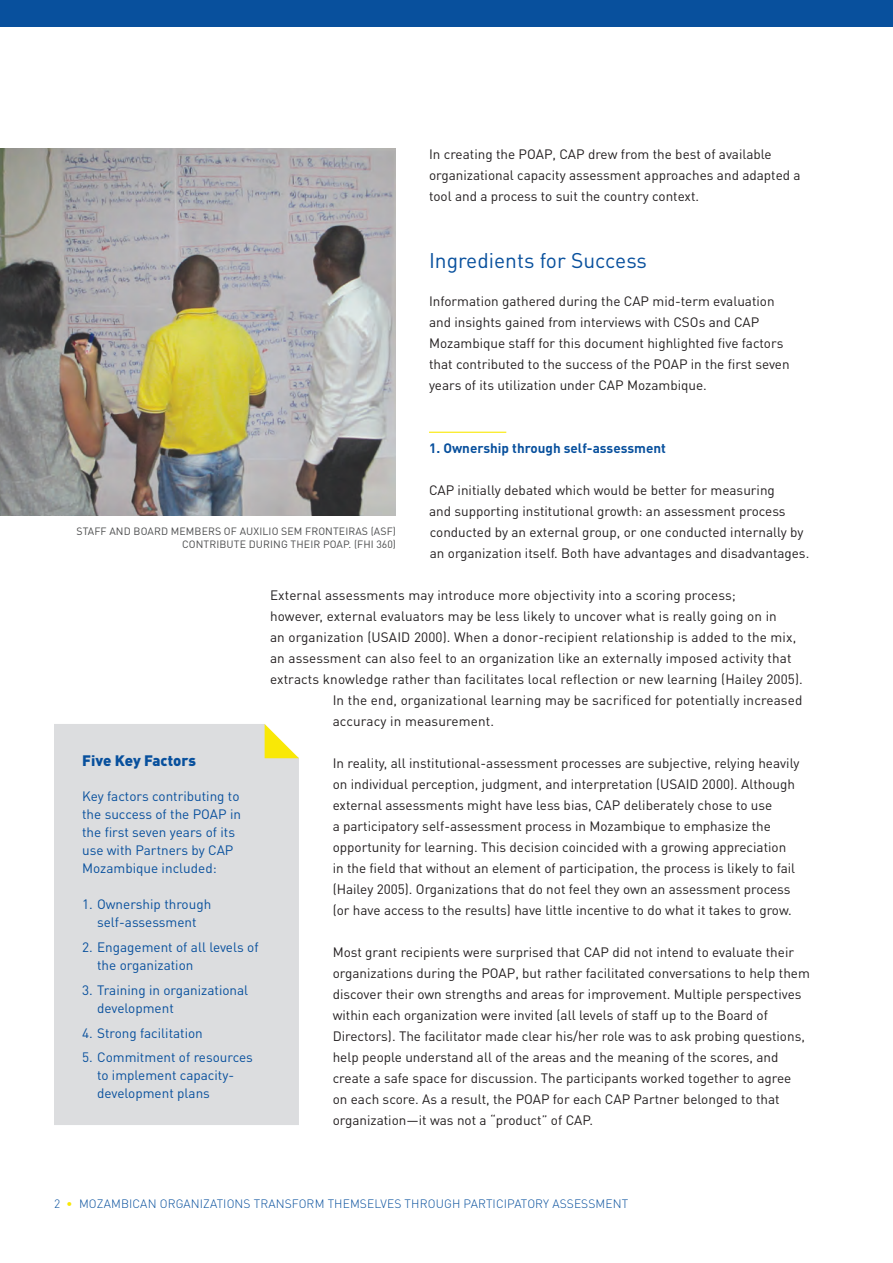
<style>
.page{position:relative;width:893px;height:1263px;background:#fff}
.page>*{position:absolute;margin:0;border:0;box-sizing:border-box;transform-origin:0 0}
.Heading_1{font:21px "DINOT";color:#08509d}
.t1{font:900 15px "DINOT";color:#08509d}
.Body_Copy{font:13.5px/21px "DINOT";color:#231f20}
.Sidebar_Body_Copy{font:13.5px/18px "DINOT";color:#08509d}
.Heading_2{font:700 13.5px "DINOT";color:#08509d}
.t2{font:300 12px "DINOT";letter-spacing:.01em;color:#08509d}
.photo_caption{font:10.5px/12.6px "DINOT";letter-spacing:.01em;color:#4b4c4d;text-align:right}
.s1{color:#f9e806}
</style>
<div class="page">
<div style="left:0;top:0;width:893px;height:27px;background:#08509d"></div>
<img style="left:0;top:148px;width:395px;height:367px">
<hr style="left:429px;top:432px;width:77px;height:1px;background:#f9e806">
<div style="left:54px;top:724px;width:245px;height:401px;background:#dcdddf"></div>
<svg style="left:265px;top:724px;width:34px;height:34px"></svg>
<p class="Body_Copy" style="left:429px;top:143px;width:373px">In creating the POAP, CAP drew from the best of available organizational capacity assessment approaches and adapted a tool and a process to suit the country context.</p>
<p class="Heading_1" style="left:429px;top:246px;width:219px">Ingredients for Success</p>
<p class="Body_Copy" style="left:429px;top:290px;width:362px">Information gathered during the CAP mid-term evaluation and insights gained from interviews with CSOs and CAP Mozambique staff for this document highlighted five factors that contributed to the success of the POAP in the first seven years of its utilization under CAP Mozambique.</p>
<p class="Heading_2" style="left:429px;top:439px;width:238px">1. Ownership through self-assessment</p>
<p class="Body_Copy" style="left:429px;top:479px;width:382px">CAP initially debated which would be better for measuring<br>and supporting institutional growth: an assessment process conducted by an external group, or one conducted internally by an organization itself. Both have advantages and disadvantages.</p>
<p class="Body_Copy" style="left:270px;top:584px;width:467px">External assessments may introduce more objectivity into a scoring process;</p>
<p class="Body_Copy" style="left:270px;top:605px;width:508px">however, external evaluators may be less likely to uncover what is really going on in</p>
<p class="Body_Copy" style="left:270px;top:626px;width:528px">an organization (USAID 2000). When a donor-recipient relationship is added to the mix,</p>
<p class="Body_Copy" style="left:270px;top:647px;width:523px">an assessment can also feel to an organization like an externally imposed activity that</p>
<p class="Body_Copy" style="left:270px;top:668px;width:534px">extracts knowledge rather than facilitates local reflection or new learning (Hailey 2005).</p>
<p class="Body_Copy" style="left:333px;top:689px;width:471px">In the end, organizational learning may be sacrificed for potentially increased</p>
<p class="Body_Copy" style="left:333px;top:710px;width:163px">accuracy in measurement.</p>
<p class="Body_Copy" style="left:333px;top:752px;width:468px">In reality, all institutional-assessment processes are subjective, relying heavily on individual perception, judgment, and interpretation (USAID 2000). Although external assessments might have less bias, CAP deliberately chose to use<br>a participatory self-assessment process in Mozambique to emphasize the opportunity for learning. This decision coincided with a growing appreciation in the field that without an element of participation, the process is likely to fail (Hailey 2005). Organizations that do not feel they own an assessment process (or have access to the results) have little incentive to do what it takes to grow.</p>
<p class="Body_Copy" style="left:333px;top:941px;width:479px">Most grant recipients were surprised that CAP did not intend to evaluate their organizations during the POAP, but rather facilitated conversations to help them discover their own strengths and areas for improvement. Multiple perspectives within each organization were invited (all levels of staff up to the Board of Directors). The facilitator made clear his/her role was to ask probing questions, help people understand all of the areas and the meaning of the scores, and create a safe space for discussion. The participants worked together to agree<br>on each score. As a result, the POAP for each CAP Partner belonged to that organization—it was not a “product” of CAP.</p>
<p class="photo_caption" style="left:76px;top:524px;width:321px">STAFF AND BOARD MEMBERS OF AUXILIO SEM FRONTEIRAS (ASF)<br>CONTRIBUTE DURING THEIR POAP. (FHI 360)</p>
<p class="t1" style="left:82px;top:750px;width:115px">Five Key Factors</p>
<p class="Sidebar_Body_Copy" style="left:82px;top:787px;width:160px">Key factors contributing to the success of the POAP in the first seven years of its use with Partners by CAP<br>Mozambique included:</p>
<p class="Sidebar_Body_Copy" style="left:82px;top:895px;width:131px;text-align:center">1. Ownership through self-assessment</p>
<p class="Sidebar_Body_Copy" style="left:97px;top:937px;width:163px;text-indent:-15px">2. Engagement of all levels of the organization</p>
<p class="Sidebar_Body_Copy" style="left:97px;top:980px;width:153px;text-indent:-15px">3. Training in organizational development</p>
<p class="Sidebar_Body_Copy" style="left:82px;top:1023px;width:122px">4. Strong facilitation</p>
<p class="Sidebar_Body_Copy" style="left:97px;top:1048px;width:157px;text-indent:-15px">5. Commitment of resources to implement capacity&shy;development plans</p>
<p class="t2" style="left:54px;top:1196px;width:576px">2 <span class="s1">•</span> MOZAMBICAN ORGANIZATIONS TRANSFORM THEMSELVES THROUGH PARTICIPATORY ASSESSMENT</p>
</div>
